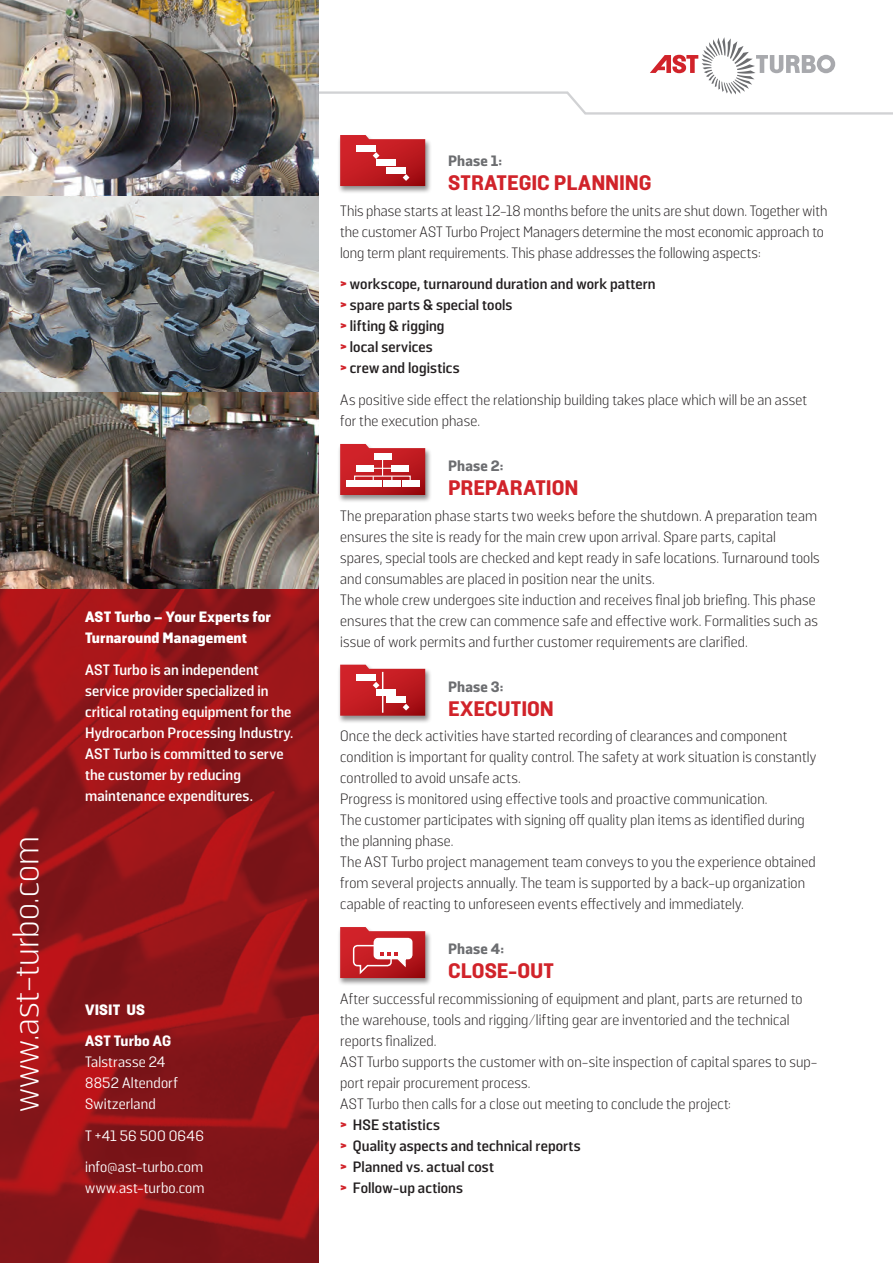
<style>
.page{position:relative;width:893px;height:1263px;background:#fff}
.page>*{position:absolute;margin:0;border:0;box-sizing:border-box;transform-origin:0 0}
.t1{font:300 36px "Solido";color:#fff}
.t2{font:900 21px "Solido";color:#d1232a}
.t3{font:300 15px/21px "Solido";letter-spacing:.01em;color:#231f20}
.t4{font:700 15px/21px "Solido";letter-spacing:.01em;color:#fff}
.t5{font:700 15px/21px "Solido";letter-spacing:.01em;color:#231f20}
.t6{font:15px/21px "Solido";letter-spacing:.01em;color:#fff}
.t7{font:800 15px/21px "Solido";letter-spacing:.005em;color:#fff}
.t8{font:900 15px "Solido";letter-spacing:.01em;color:#6c6d70}
.t9{font:900 15px "Solido";letter-spacing:.01em;color:#fff}
.s1{font-weight:800;color:#d1232a}
.s2{font-weight:700}
</style>
<div class="page">
<img style="left:0;top:588px;width:319px;height:675px">
<svg style="left:319px;top:37px;width:574px;height:78px"></svg>
<img style="left:0;top:0;width:319px;height:196px">
<img style="left:0;top:196px;width:319px;height:196px">
<img style="left:0;top:392px;width:319px;height:196px">
<div style="left:338px;top:134px;width:94px;height:60px;background:#231f20;opacity:.5"></div>
<svg style="left:340px;top:135px;width:85px;height:51px"></svg>
<div style="left:338px;top:443px;width:94px;height:60px;background:#231f20;opacity:.5"></div>
<svg style="left:340px;top:444px;width:85px;height:51px"></svg>
<div style="left:338px;top:664px;width:94px;height:60px;background:#231f20;opacity:.5"></div>
<svg style="left:340px;top:665px;width:85px;height:51px"></svg>
<hr style="left:382px;top:672px;width:1px;height:41px;background:#fff">
<div style="left:338px;top:926px;width:94px;height:60px;background:#231f20;opacity:.5"></div>
<svg style="left:340px;top:927px;width:85px;height:51px"></svg>
<h1 class="t1" style="left:5px;top:1111px;width:277px;rotate:-90deg">www.ast-turbo.com</h1>
<p class="t7" style="left:85px;top:607px;width:187px">AST Turbo – Your Experts for<br>Turnaround Management</p>
<p class="t4" style="left:85px;top:660px;width:210px">AST Turbo is an independent service provider specialized in critical rotating equipment for the<br>Hydrocarbon Processing Industry.<br>AST Turbo is committed to serve the customer by reducing maintenance expenditures.</p>
<p class="t7" style="left:85px;top:1000px;width:62px">VISIT US</p>
<p class="t9" style="left:85px;top:1032px;width:88px">AST Turbo AG</p>
<p class="t6" style="left:85px;top:1052px;width:94px">Talstrasse 24<br>8852 Altendorf<br>Switzerland</p>
<p class="t6" style="left:85px;top:1120px;width:121px;line-height:31.5px">T +41 56 500 0646 info@ast-turbo.com</p>
<p class="t6" style="left:85px;top:1178px;width:121px">www.ast-turbo.com</p>
<p class="t8" style="left:448px;top:153px;width:56px">Phase 1:</p>
<h2 class="t2" style="left:448px;top:171px;width:205px">STRATEGIC PLANNING</h2>
<p class="t3" style="left:340px;top:201px;width:489px">This phase starts at least 12-18 months before the units are shut down. Together with the customer AST Turbo Project Managers determine the most economic approach to long term plant requirements. This phase addresses the following aspects:</p>
<p class="t5" style="left:340px;top:275px;width:317px"><span class="s1">&gt;</span> workscope, turnaround duration and work pattern <span class="s1">&gt;</span> spare parts &amp; special tools<br><span class="s1">&gt;</span> lifting &amp; rigging<br><span class="s1">&gt;</span> local services<br><span class="s1">&gt;</span> crew and logistics</p>
<p class="t3" style="left:340px;top:390px;width:468px">As positive side effect the relationship building takes place which will be an asset for the execution phase.</p>
<p class="t8" style="left:448px;top:457px;width:57px">Phase 2:</p>
<h2 class="t2" style="left:448px;top:476px;width:132px">PREPARATION</h2>
<p class="t3" style="left:340px;top:505px;width:481px">The preparation phase starts two weeks before the shutdown. A preparation team ensures the site is ready for the main crew upon arrival. Spare parts, capital spares, special tools are checked and kept ready in safe locations. Turnaround tools and consumables are placed in position near the units.<br>The whole crew undergoes site induction and receives final job briefing. This phase ensures that the crew can commence safe and effective work. Formalities such as issue of work permits and further customer requirements are clarified.</p>
<p class="t8" style="left:448px;top:678px;width:57px">Phase 3:</p>
<h2 class="t2" style="left:448px;top:696px;width:107px">EXECUTION</h2>
<p class="t3" style="left:340px;top:726px;width:478px">Once the deck activities have started recording of clearances and component condition is important for quality control. The safety at work situation is constantly controlled to avoid unsafe acts.<br>Progress is monitored using effective tools and proactive communication.<br>The customer participates with signing off quality plan items as identified during the planning phase.<br>The AST Turbo project management team conveys to you the experience obtained from several projects annually. The team is supported by a back-up organization capable of reacting to unforeseen events effectively and immediately.</p>
<p class="t8" style="left:448px;top:940px;width:57px">Phase 4:</p>
<h2 class="t2" style="left:448px;top:959px;width:107px">CLOSE-OUT</h2>
<p class="t3" style="left:340px;top:988px;width:479px">After successful recommissioning of equipment and plant, parts are returned to the warehouse, tools and rigging/lifting gear are inventoried and the technical reports finalized.<br>AST Turbo supports the customer with on-site inspection of capital spares to sup&shy;port repair procurement process.<br>AST Turbo then calls for a close out meeting to conclude the project:<br><span class="s1">&gt;</span> <span class="s2">HSE statistics<br></span><span class="s1">&gt;</span> <span class="s2">Quality aspects and technical reports<br></span><span class="s1">&gt;</span> <span class="s2">Planned vs. actual cost<br></span><span class="s1">&gt;</span> <span class="s2">Follow-up actions</span></p>
</div>
